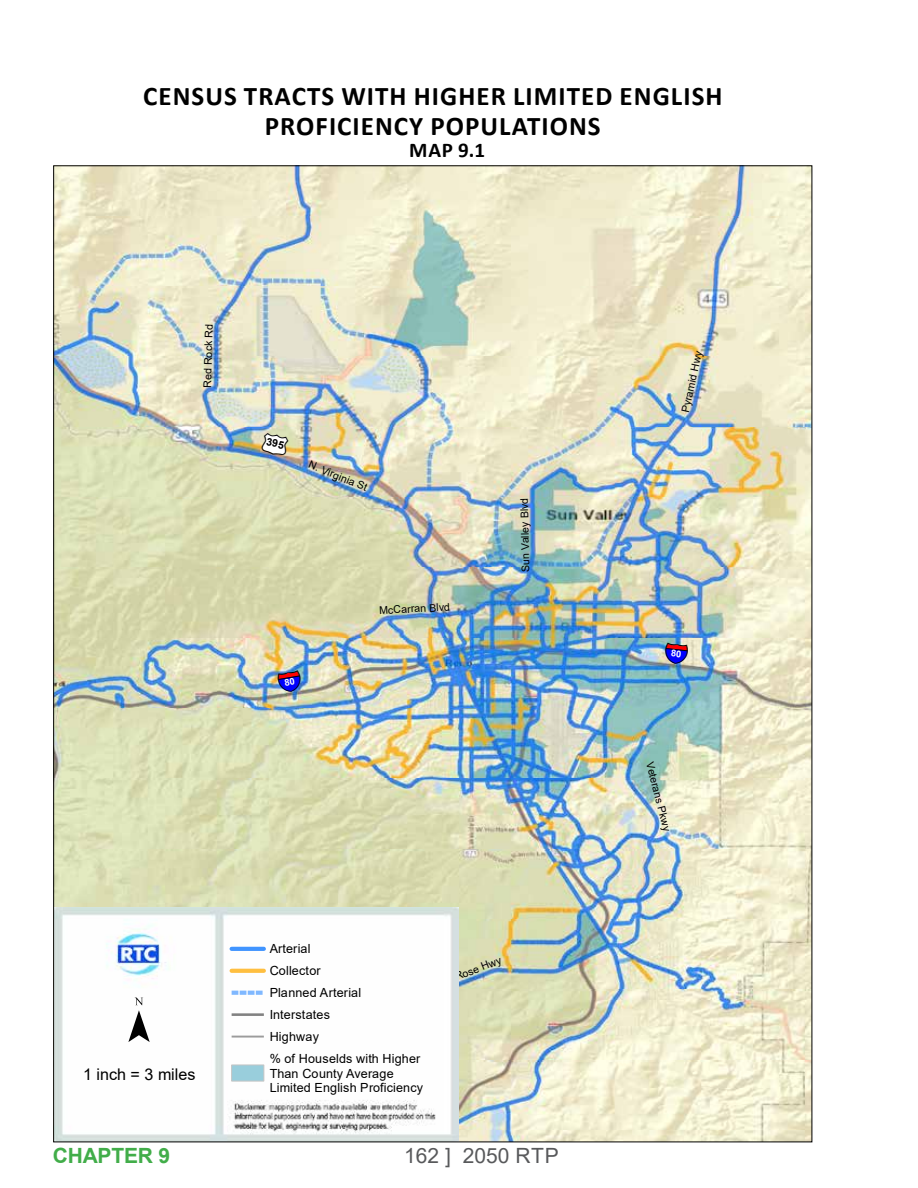
<style>
.page{position:relative;width:918px;height:1188px;background:#fff}
.page>*{position:absolute;margin:0;border:0;box-sizing:border-box;transform-origin:0 0}
.t1{font:64.5px "ESRI North";color:#000}
.t2{font:700 27px/30px "Calibri";letter-spacing:.04em;color:#000;text-align:center}
.t3{font:21px "Arial";color:#58595b}
.t4{font:700 21px "Arial";letter-spacing:-.01em;color:#41ad49}
.t5{font:700 21px "Calibri";color:#000}
.t6{font:16.2px "Arial";color:#000}
.t7{font:12.6px/21.9px "Arial";letter-spacing:.01em;color:#000}
.t8{font:10.65px "Arial";color:#000}
</style>
<div class="page">
<img style="left:55px;top:168px;width:755px;height:972px">
<img style="left:55px;top:907px;width:403px;height:233px">
<hr style="left:232px;top:947px;width:32px;height:4px;background:#4094ff">
<svg style="left:232px;top:969px;width:32px;height:4px"></svg>
<svg style="left:232px;top:991px;width:31px;height:4px"></svg>
<hr style="left:232px;top:1013px;width:32px;height:3px;background:#828282">
<hr style="left:232px;top:1036px;width:32px;height:2px;background:#9c9c9c">
<div style="left:231px;top:1065px;width:33px;height:16px;background:#99cedc;border:1px solid #c5c5c5"></div>
<svg style="left:277px;top:670px;width:26px;height:24px"></svg>
<svg style="left:664px;top:643px;width:25px;height:22px"></svg>
<svg style="left:261px;top:432px;width:28px;height:25px"></svg>
<h2 class="t2" style="left:143px;top:80px;width:581px">CENSUS TRACTS WITH HIGHER LIMITED ENGLISH<br>PROFICIENCY POPULATIONS</h2>
<h3 class="t5" style="left:409px;top:135px;width:77px">MAP 9.1</h3>
<p class="t8" style="left:200px;top:387px;width:65px;rotate:-88deg">Red Rock Rd</p>
<p class="t8" style="left:312px;top:457px;width:64px;rotate:22deg">N. Virginia St</p>
<p class="t8" style="left:379px;top:603px;width:72px;rotate:-3deg">McCarran Blvd</p>
<p class="t8" style="left:518px;top:572px;width:76px;rotate:-91deg">Sun Val el y Bvl d</p>
<h1 class="t1" style="left:128px;top:982px;width:23px">¯</h1>
<p class="t6" style="left:83px;top:1064px;width:114px">1 inch = 3 miles</p>
<h3 class="t4" style="left:53px;top:1141px;width:119px">CHAPTER 9</h3>
<p class="t7" style="left:270px;top:938px;width:152px">Arterial<br>Collector<br>Planned Arterial<br>Interstates<br>Highway<br>% of Houselds with Higher</p>
<p class="t7" style="left:270px;top:1066px;width:155px;line-height:14.5px">Than County Average<br>Limited English Proficiency</p>
<p class="t8" style="left:439px;top:975px;width:65px;rotate:-21deg">Mt Rose Hwy</p>
<h3 class="t3" style="left:404px;top:1141px;width:156px">162 ] 2050 RTP</h3>
<p class="t8" style="left:678px;top:411px;width:65px;rotate:-77deg">Pyramid Hwy</p>
<p class="t8" style="left:657px;top:761px;width:72px;rotate:75deg">Veterans Pkwy</p>
</div>
